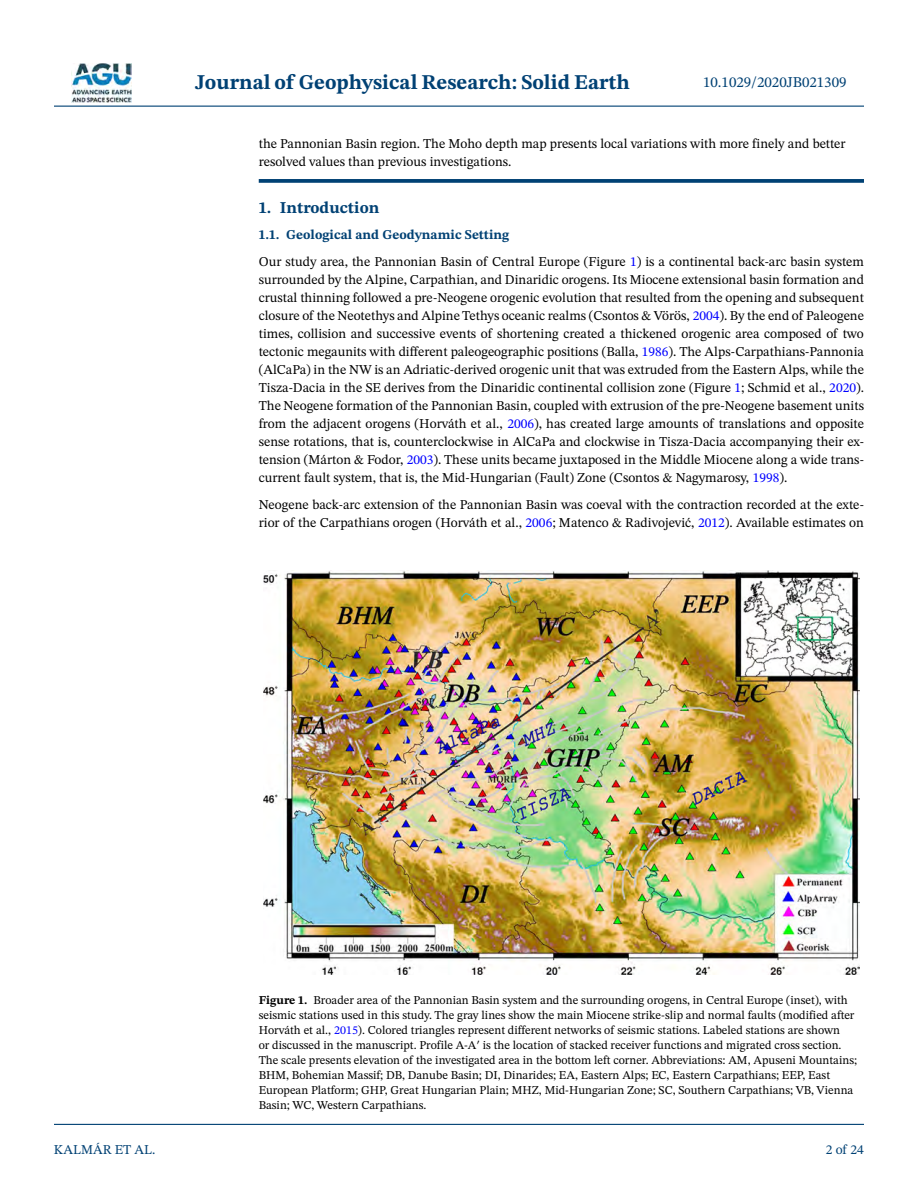
<style>
.page{position:relative;width:918px;height:1188px;background:#fff}
.page>*{position:absolute;margin:0;border:0;box-sizing:border-box;transform-origin:0 0}
.t1{font:700 21px "STIX Two Text";color:#004174}
.t2{font:700 16.5px "STIX Two Text";color:#004174}
.t3{font:15px "STIX Two Text";color:#004174}
.t4{font:13.5px/18px "STIX Two Text";color:#000}
.t5{font:13.5px "STIX Two Text";color:#004174}
.t6{font:12px/15px "STIX Two Text";color:#000}
.s1{font-weight:700;color:#004174}
.s2{color:#00f}
.s3{font-weight:700}
</style>
<div class="page">
<hr style="left:54px;top:106px;width:810px;height:1px;background:#004174">
<hr style="left:54px;top:1124px;width:810px;height:1px;background:#004174">
<img style="left:71px;top:63px;width:60px;height:39px">
<svg style="left:259px;top:179px;width:605px;height:4px;background:#0f4c7c"></svg>
<img style="left:264px;top:570px;width:595px;height:405px">
<h1 class="t1" style="left:195px;top:67px;width:436px">Journal of Geophysical Research: Solid Earth</h1>
<p class="t3" style="left:703px;top:72px;width:145px">10.1029/2020JB021309</p>
<p class="t4" style="left:259px;top:134px;width:588px">the Pannonian Basin region. The Moho depth map presents local variations with more finely and better resolved values than previous investigations.</p>
<p class="t2" style="left:259px;top:196px;width:122px">1. Introduction</p>
<p class="t4" style="left:259px;top:221px;width:607px;line-height:27px"><span class="s1">1.1. Geological and Geodynamic Setting<br></span>Our study area, the Pannonian Basin of Central Europe (Figure <span class="s2">1</span>) is a continental back-arc basin system</p>
<p class="t4" style="left:259px;top:270px;width:607px;text-align:justify">surrounded by the Alpine, Carpathian, and Dinaridic orogens. Its Miocene extensional basin formation and crustal thinning followed a pre-Neogene orogenic evolution that resulted from the opening and subsequent closure of the Neotethys and Alpine Tethys oceanic realms (Csontos &amp; Vörös, <span class="s2">2004</span>). By the end of Paleogene times, collision and successive events of shortening created a thickened orogenic area composed of two tectonic megaunits with different paleogeographic positions (Balla, <span class="s2">1986</span>). The Alps-Carpathians-Pannonia (AlCaPa) in the NW is an Adriatic-derived orogenic unit that was extruded from the Eastern Alps, while the Tisza-Dacia in the SE derives from the Dinaridic continental collision zone (Figure <span class="s2">1</span>; Schmid et al., <span class="s2">2020</span>).<br>The Neogene formation of the Pannonian Basin, coupled with extrusion of the pre-Neogene basement units from the adjacent orogens (Horváth et al., <span class="s2">2006</span>), has created large amounts of translations and opposite sense rotations, that is, counterclockwise in AlCaPa and clockwise in Tisza-Dacia accompanying their ex&shy;tension (Márton &amp; Fodor, <span class="s2">2003</span>). These units became juxtaposed in the Middle Miocene along a wide trans&shy;current fault system, that is, the Mid-Hungarian (Fault) Zone (Csontos &amp; Nagymarosy, <span class="s2">1998</span>).</p>
<p class="t4" style="left:259px;top:495px;width:607px">Neogene back-arc extension of the Pannonian Basin was coeval with the contraction recorded at the exte&shy;rior of the Carpathians orogen (Horváth et al., <span class="s2">2006</span>; Matenco &amp; Radivojević, <span class="s2">2012</span>). Available estimates on</p>
<p class="t5" style="left:54px;top:1140px;width:103px">KALMÁR ET AL.</p>
<p class="t6" style="left:259px;top:992px;width:600px"><span class="s3">Figure 1.</span> Broader area of the Pannonian Basin system and the surrounding orogens, in Central Europe (inset), with seismic stations used in this study. The gray lines show the main Miocene strike-slip and normal faults (modified after Horváth et al., <span class="s2">2015</span>). Colored triangles represent different networks of seismic stations. Labeled stations are shown<br>or discussed in the manuscript. Profile A-A′ is the location of stacked receiver functions and migrated cross section.<br>The scale presents elevation of the investigated area in the bottom left corner. Abbreviations: AM, Apuseni Mountains; BHM, Bohemian Massif; DB, Danube Basin; DI, Dinarides; EA, Eastern Alps; EC, Eastern Carpathians; EEP, East European Platform; GHP, Great Hungarian Plain; MHZ, Mid-Hungarian Zone; SC, Southern Carpathians; VB, Vienna Basin; WC, Western Carpathians.</p>
<p class="t5" style="left:826px;top:1140px;width:40px">2 of 24</p>
</div>
